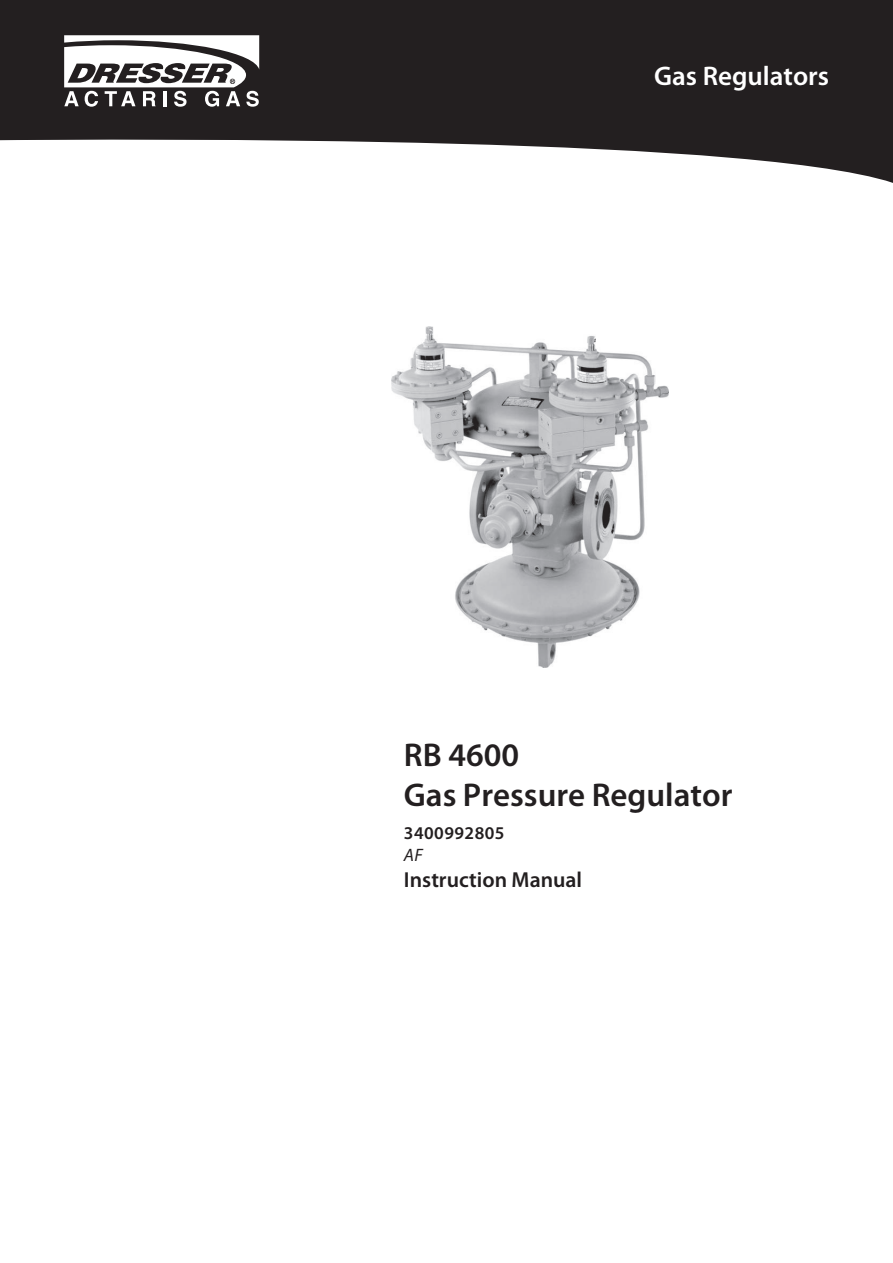
<style>
.page{position:relative;width:893px;height:1263px;background:#fff}
.page>*{position:absolute;margin:0;border:0;box-sizing:border-box;transform-origin:0 0}
.t1{font:600 33px/40.5px "Myriad Pro";color:#231f20}
.t2{font:600 27px "Myriad Pro";color:#fff}
.t3{font:600 21.75px "Myriad Pro";color:#231f20}
.t4{font:600 18px "Myriad Pro";letter-spacing:.025em;color:#231f20}
.t5{font:italic 18px "Myriad Pro";color:#231f20}
</style>
<div class="page">
<svg style="left:0;top:0;width:893px;height:183px;fill:#231f20"></svg>
<svg style="left:64px;top:35px;width:195px;height:72px"></svg>
<img style="left:392px;top:327px;width:276px;height:340px">
<p class="t2" style="left:654px;top:58px;width:176px">Gas Regulators</p>
<p class="t1" style="left:404px;top:733px;width:330px">RB 4600<br>Gas Pressure Regulator</p>
<p class="t4" style="left:404px;top:822px;width:102px">3400992805</p>
<p class="t5" style="left:404px;top:843px;width:21px">AF</p>
<p class="t3" style="left:404px;top:866px;width:180px">Instruction Manual</p>
</div>
